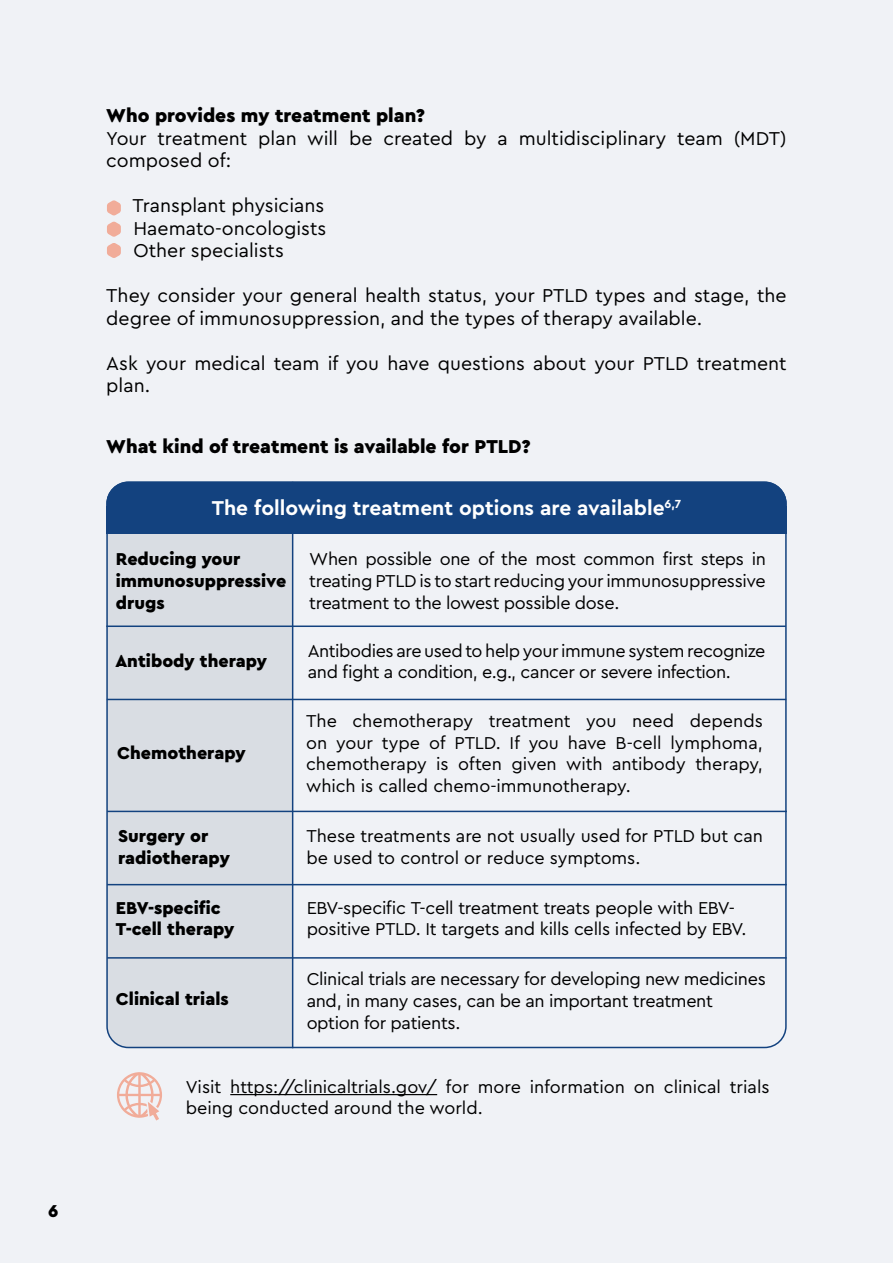
<style>
.page{position:relative;width:893px;height:1263px;background:#f0f2f6}
.page>*{position:absolute;margin:0;border:0;box-sizing:border-box;transform-origin:0 0}
.t1{font:700 21px "Cera Pro";color:#fff}
.t2{font:19.5px/22.5px "Cera Pro";color:#000}
.t3{font:900 19.5px "Cera Pro";color:#000}
.t4{font:18px/21.6px "Cera Pro";letter-spacing:-.02em;color:#000}
.t5{font:900 18px/21.6px "Cera Pro";color:#000}
.t6{font:18px/21.6px "Cera Pro";color:#000}
</style>
<div class="page">
<svg style="left:107px;top:200px;width:14px;height:37px"></svg>
<svg style="left:107px;top:243px;width:14px;height:15px"></svg>
<div style="left:109px;top:534px;width:183px;height:514px;background:#d9dde3"></div>
<svg style="left:117px;top:1072px;width:45px;height:48px"></svg>
<div style="left:106px;top:481px;width:681px;height:53px;background:#13427f;border-radius:22px"></div>
<hr style="left:106px;top:625px;width:680px;height:2px;background:#13427f">
<hr style="left:107px;top:699px;width:679px;height:1px;background:#13427f">
<hr style="left:107px;top:811px;width:680px;height:1px;background:#13427f">
<hr style="left:107px;top:884px;width:680px;height:1px;background:#13427f">
<hr style="left:107px;top:957px;width:680px;height:2px;background:#13427f">
<hr style="left:292px;top:482px;width:1px;height:566px;background:#13427f">
<hr style="left:230px;top:1094px;width:207px;height:1px;background:#000">
<div style="left:106px;top:507px;width:681px;height:27px;background:#13427f"></div>
<p class="t5" style="left:48px;top:1199px;width:12px">6</p>
<p class="t3" style="left:106px;top:103px;width:320px">Who provides my treatment plan?</p>
<p class="t2" style="left:106px;top:126px;width:682px">Your treatment plan will be created by a multidisciplinary team (MDT) composed of:</p>
<p class="t2" style="left:133px;top:193px;width:195px;text-align:justify">Transplant physicians Haemato-oncologists Other specialists</p>
<p class="t2" style="left:106px;top:283px;width:682px">They consider your general health status, your PTLD types and stage, the degree of immunosuppression, and the types of therapy available.</p>
<p class="t2" style="left:106px;top:351px;width:682px">Ask your medical team if you have questions about your PTLD treatment plan.</p>
<p class="t3" style="left:106px;top:434px;width:426px">What kind of treatment is available for PTLD?</p>
<p class="t1" style="left:212px;top:494px;width:471px">The following treatment options are available<sup>6,7</sup></p>
<p class="t5" style="left:116px;top:548px;width:172px">Reducing your immunosuppressive drugs</p>
<p class="t5" style="left:115px;top:650px;width:153px">Antibody therapy</p>
<p class="t5" style="left:117px;top:742px;width:130px">Chemotherapy</p>
<p class="t5" style="left:118px;top:824px;width:113px">Surgery or radiotherapy</p>
<p class="t5" style="left:116px;top:896px;width:120px">EBV-specific<br>T-cell therapy</p>
<p class="t5" style="left:116px;top:988px;width:114px">Clinical trials</p>
<p class="t4" style="left:309px;top:548px;width:458px;text-align:justify">When possible one of the most common first steps in treating PTLD is to start reducing your immunosuppressive treatment to the lowest possible dose.</p>
<p class="t4" style="left:308px;top:639px;width:459px">Antibodies are used to help your immune system recognize and fight a condition, e.g., cancer or severe infection.</p>
<p class="t4" style="left:306px;top:709px;width:458px;text-align:justify">The chemotherapy treatment you need depends on your type of PTLD. If you have B-cell lymphoma, chemotherapy is often given with antibody therapy, which is called chemo-immunotherapy.</p>
<p class="t4" style="left:306px;top:824px;width:458px">These treatments are not usually used for PTLD but can be used to control or reduce symptoms.</p>
<p class="t4" style="left:307px;top:896px;width:441px">EBV-specific T-cell treatment treats people with EBV&shy;positive PTLD. It targets and kills cells infected by EBV.</p>
<p class="t4" style="left:307px;top:968px;width:461px">Clinical trials are necessary for developing new medicines and, in many cases, can be an important treatment option for patients.</p>
<p class="t6" style="left:186px;top:1075px;width:585px">Visit https://clinicaltrials.gov/ for more information on clinical trials being conducted around the world.</p>
</div>
